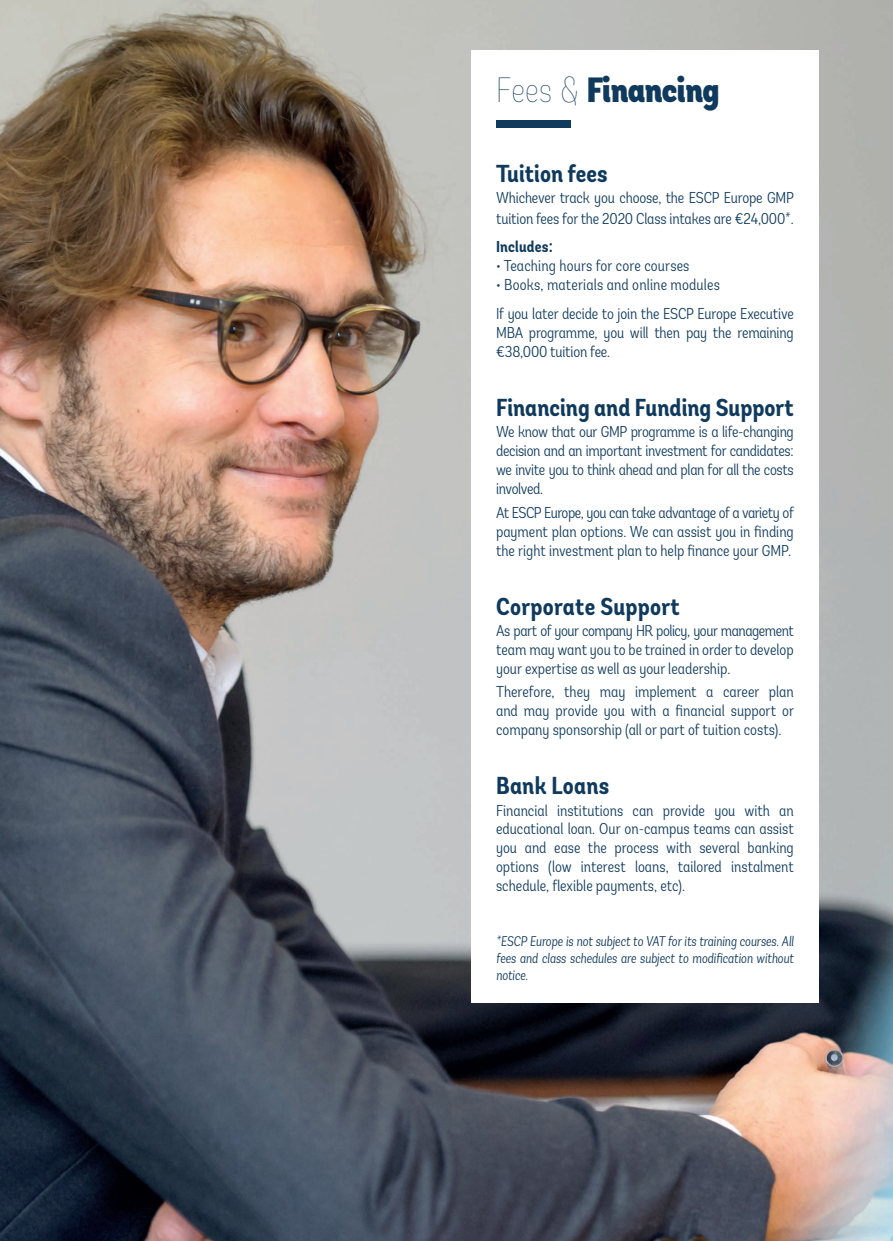
<style>
.page{position:relative;width:893px;height:1241px;background:#fff}
.page>*{position:absolute;margin:0;border:0;box-sizing:border-box;transform-origin:0 0}
.t1{font:900 condensed 35px "Andes";letter-spacing:-.02em;color:#0f3a5d}
.t2{font:700 condensed 24.5px "Andes";color:#0f3a5d}
.t3{font:300 condensed 15.75px/18.9px "Andes";letter-spacing:-.005em;color:#0f3a5d;text-align:justify}
.t4{font:700 condensed 15.75px "Andes";letter-spacing:.01em;color:#0f3a5d}
.t5{font:italic 300 condensed 14px/16.8px "Andes";color:#0f3a5d;text-align:justify}
.s1{font-weight:200}
</style>
<div class="page">
<img style="left:0;top:0;width:893px;height:1240px">
<div style="left:471px;top:51px;width:348px;height:951px;background:#fff"></div>
<div style="left:496px;top:121px;width:74px;height:7px;background:#113b5d"></div>
<h1 class="t1" style="left:496px;top:67px;width:225px"><span class="s1">Fees &amp;</span> Financing</h1>
<h2 class="t2" style="left:496px;top:158px;width:113px">Tuition fees</h2>
<p class="t3" style="left:496px;top:186px;width:299px;line-height:21px">Whichever track you choose, the ESCP Europe GMP tuition fees for the 2020 Class intakes are €24,000*.</p>
<p class="t4" style="left:496px;top:237px;width:58px">Includes:</p>
<p class="t3" style="left:496px;top:256px;width:195px">• Teaching hours for core courses</p>
<p class="t3" style="left:496px;top:270px;width:299px;line-height:28.9px">• Books, materials and online modules<br>If you later decide to join the ESCP Europe Executive</p>
<p class="t3" style="left:496px;top:323px;width:299px">MBA programme, you will then pay the remaining €38,000 tuition fee.</p>
<h2 class="t2" style="left:496px;top:392px;width:299px">Financing and Funding Support</h2>
<p class="t3" style="left:496px;top:422px;width:299px">We know that our GMP programme is a life-changing decision and an important investment for candidates: we invite you to think ahead and plan for all the costs involved.</p>
<p class="t3" style="left:496px;top:502px;width:299px">At ESCP Europe, you can take advantage of a variety of payment plan options. We can assist you in finding the right investment plan to help finance your GMP.</p>
<h2 class="t2" style="left:496px;top:591px;width:185px">Corporate Support</h2>
<p class="t3" style="left:496px;top:620px;width:299px">As part of your company HR policy, your management team may want you to be trained in order to develop your expertise as well as your leadership.</p>
<p class="t3" style="left:496px;top:682px;width:299px">Therefore, they may implement a career plan and may provide you with a financial support or company sponsorship (all or part of tuition costs).</p>
<h2 class="t2" style="left:496px;top:770px;width:115px">Bank Loans</h2>
<p class="t3" style="left:496px;top:800px;width:299px">Financial institutions can provide you with an educational loan. Our on-campus teams can assist you and ease the process with several banking options (low interest loans, tailored instalment schedule, flexible payments, etc).</p>
<p class="t5" style="left:496px;top:932px;width:299px">*ESCP Europe is not subject to VAT for its training courses. All fees and class schedules are subject to modification without notice.</p>
</div>
